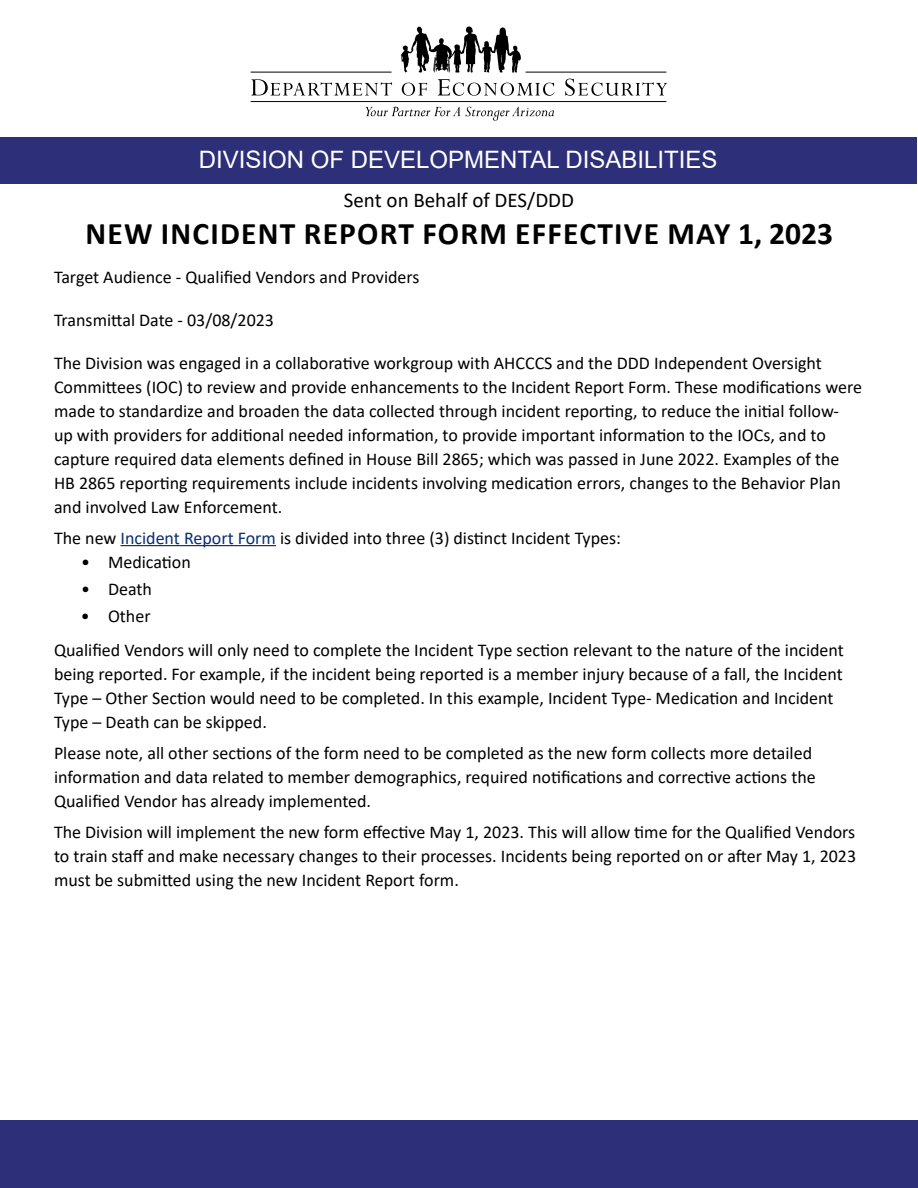
<style>
.page{position:relative;width:918px;height:1188px;background:#fff}
.page>*{position:absolute;margin:0;border:0;box-sizing:border-box;transform-origin:0 0}
.t1{font:700 31.5px "Calibri";letter-spacing:.04em;color:#000}
.t2{font:24px "Arial";color:#fff}
.t3{font:21px "Calibri";color:#000}
.t4{font:18px/24px "Calibri";color:#000}
.s1{color:#0b2d72}
</style>
<div class="page">
<div style="left:0;top:1120px;width:918px;height:68px;background:#2d3079"></div>
<div style="left:1px;top:138px;width:916px;height:46px;background:#2d3079"></div>
<svg style="left:251px;top:79px;width:141px;height:16px"></svg>
<svg style="left:366px;top:107px;width:188px;height:14px"></svg>
<svg style="left:401px;top:27px;width:120px;height:46px"></svg>
<svg style="left:402px;top:83px;width:25px;height:13px"></svg>
<svg style="left:438px;top:79px;width:116px;height:17px"></svg>
<svg style="left:565px;top:79px;width:102px;height:17px"></svg>
<hr style="left:251px;top:72px;width:141px;height:1px;background:#000">
<hr style="left:526px;top:72px;width:140px;height:1px;background:#000">
<hr style="left:251px;top:101px;width:415px;height:1px;background:#000">
<hr style="left:121px;top:545px;width:155px;height:1px;background:#0b2d72">
<h2 class="t2" style="left:199px;top:143px;width:520px">DIVISION OF DEVELOPMENTAL DISABILITIES</h2>
<p class="t3" style="left:344px;top:185px;width:232px">Sent on Behalf of DES/DDD</p>
<h1 class="t1" style="left:85px;top:212px;width:749px">NEW INCIDENT REPORT FORM EFFECTIVE MAY 1, 2023</h1>
<p class="t4" style="left:54px;top:264px;width:367px">Target Audience - Qualified Vendors and Providers</p>
<p class="t4" style="left:54px;top:307px;width:222px">Transmittal Date - 03/08/2023</p>
<p class="t4" style="left:54px;top:350px;width:810px">The Division was engaged in a collaborative workgroup with AHCCCS and the DDD Independent Oversight Committees (IOC) to review and provide enhancements to the Incident Report Form. These modifications were made to standardize and broaden the data collected through incident reporting, to reduce the initial follow&shy;up with providers for additional needed information, to provide important information to the IOCs, and to capture required data elements defined in House Bill 2865; which was passed in June 2022. Examples of the HB 2865 reporting requirements include incidents involving medication errors, changes to the Behavior Plan and involved Law Enforcement.</p>
<p class="t4" style="left:54px;top:525px;width:569px">The new <span class="s1">Incident Report Form</span> is divided into three (3) distinct Incident Types:</p>
<p class="t4" style="left:81px;top:549px;width:111px">• Medication</p>
<p class="t4" style="left:81px;top:576px;width:72px">• Death</p>
<p class="t4" style="left:54px;top:599px;width:791px;line-height:34px;text-indent:27px">• Other<br>Qualified Vendors will only need to complete the Incident Type section relevant to the nature of the incident</p>
<p class="t4" style="left:54px;top:662px;width:790px">being reported. For example, if the incident being reported is a member injury because of a fall, the Incident<br>Type – Other Section would need to be completed. In this example, Incident Type- Medication and Incident<br>Type – Death can be skipped.</p>
<p class="t4" style="left:54px;top:741px;width:763px">Please note, all other sections of the form need to be completed as the new form collects more detailed information and data related to member demographics, required notifications and corrective actions the<br>Qualified Vendor has already implemented.</p>
<p class="t4" style="left:54px;top:819px;width:804px;text-align:justify">The Division will implement the new form effective May 1, 2023. This will allow time for the Qualified Vendors to train staff and make necessary changes to their processes. Incidents being reported on or after May 1, 2023 must be submitted using the new Incident Report form.</p>
</div>
